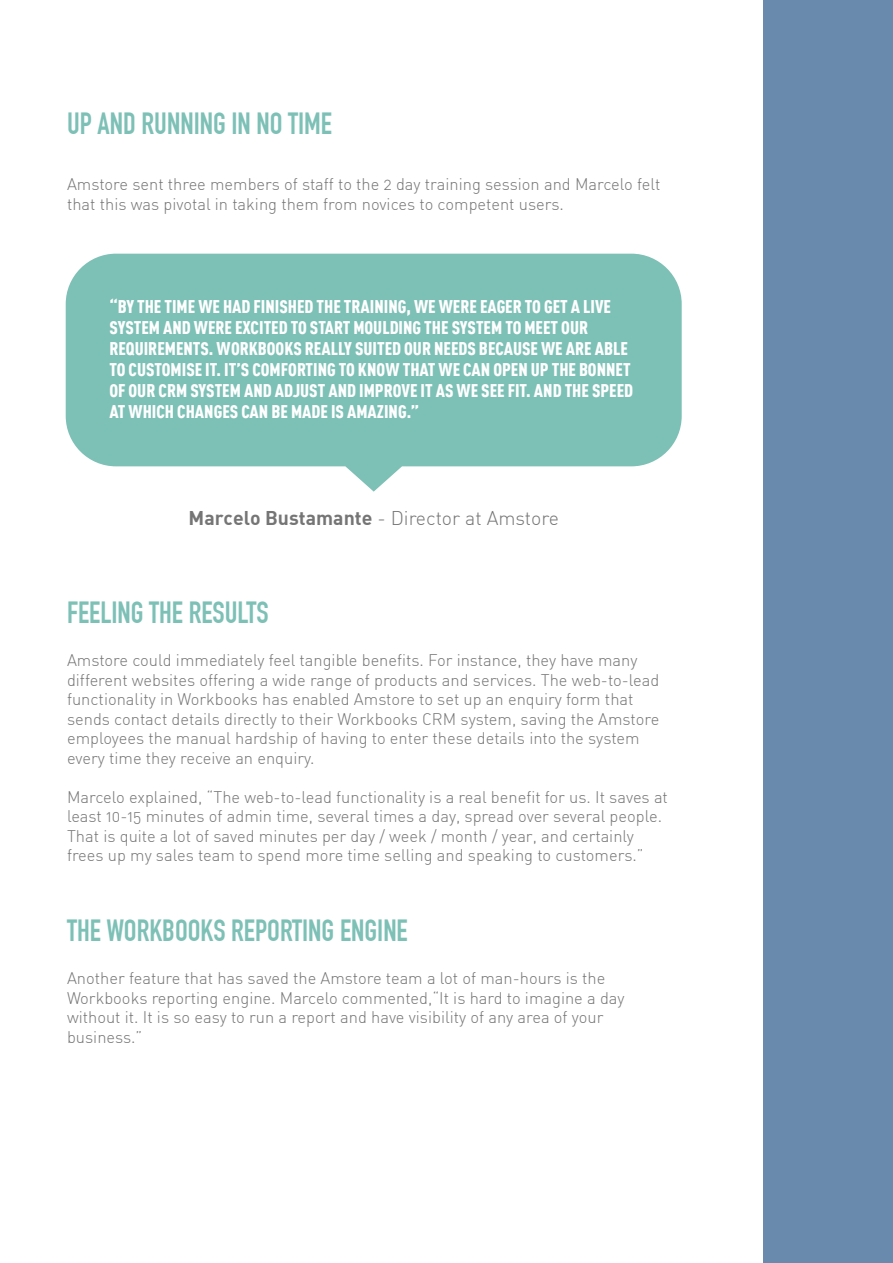
<style>
.page{position:relative;width:893px;height:1263px;background:#fff}
.page>*{position:absolute;margin:0;border:0;box-sizing:border-box;transform-origin:0 0}
.t1{font:700 30px "DIN Condensed";color:#7dc0b6}
.t2{font:19.5px "DIN Light Alternate";color:#767576}
.t3{font:900 18px/21px "DIN Cond";color:#fff}
.t4{font:16.5px/19.5px "DIN Light Alternate";color:#767576}
.s1{font-family:"DIN Bold"}
</style>
<div class="page">
<svg style="left:66px;top:254px;width:616px;height:238px;background:#8cc7be"></svg>
<div style="left:764px;top:0;width:129px;height:1263px;background:#6a8aad"></div>
<h1 class="t1" style="left:67px;top:106px;width:267px">UP AND RUNNING IN NO TIME</h1>
<p class="t4" style="left:67px;top:174px;width:595px">Amstore sent three members of staff to the 2 day training session and Marcelo felt that this was pivotal in taking them from novices to competent users.</p>
<p class="t3" style="left:109px;top:296px;width:525px">“BY THE TIME WE HAD FINISHED THE TRAINING, WE WERE EAGER TO GET A LIVE SYSTEM AND WERE EXCITED TO START MOULDING THE SYSTEM TO MEET OUR REQUIREMENTS. WORKBOOKS REALLY SUITED OUR NEEDS BECAUSE WE ARE ABLE TO CUSTOMISE IT. IT’S COMFORTING TO KNOW THAT WE CAN OPEN UP THE BONNET OF OUR CRM SYSTEM AND ADJUST AND IMPROVE IT AS WE SEE FIT. AND THE SPEED AT WHICH CHANGES CAN BE MADE IS AMAZING.”</p>
<p class="t2" style="left:189px;top:506px;width:372px"><span class="s1">Marcelo Bustamante</span> - Director at Amstore</p>
<h1 class="t1" style="left:67px;top:595px;width:203px">FEELING THE RESULTS</h1>
<p class="t4" style="left:67px;top:650px;width:594px">Amstore could immediately feel tangible benefits. For instance, they have many different websites offering a wide range of products and services. The web-to-lead functionality in Workbooks has enabled Amstore to set up an enquiry form that sends contact details directly to their Workbooks CRM system, saving the Amstore employees the manual hardship of having to enter these details into the system every time they receive an enquiry.</p>
<p class="t4" style="left:67px;top:787px;width:602px">Marcelo explained, “The web-to-lead functionality is a real benefit for us. It saves at least 10-15 minutes of admin time, several times a day, spread over several people.<br>That is quite a lot of saved minutes per day / week / month / year, and certainly frees up my sales team to spend more time selling and speaking to customers.”</p>
<h1 class="t1" style="left:67px;top:913px;width:342px">THE WORKBOOKS REPORTING ENGINE</h1>
<p class="t4" style="left:67px;top:968px;width:559px">Another feature that has saved the Amstore team a lot of man-hours is the Workbooks reporting engine. Marcelo commented,“It is hard to imagine a day without it. It is so easy to run a report and have visibility of any area of your business.”</p>
</div>
